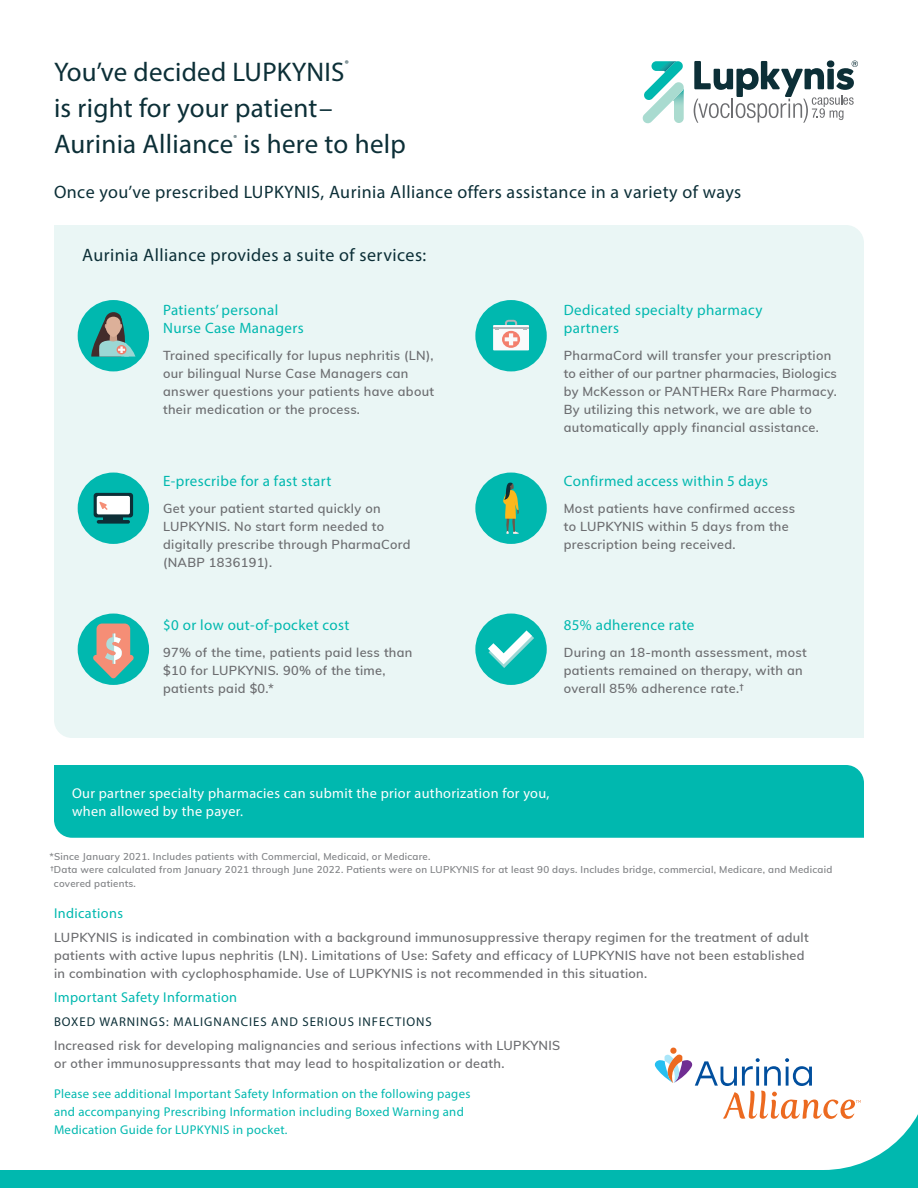
<style>
.page{position:relative;width:918px;height:1188px;background:#fff}
.page>*{position:absolute;margin:0;border:0;box-sizing:border-box;transform-origin:0 0}
.t1{font:27px/36px "Myriad Pro";letter-spacing:.01em;color:#0c2f37}
.t2{font:18px "Myriad Pro";letter-spacing:.025em;color:#0c2f37}
.teal_subhead{font:15px/18px "Myriad Pro";letter-spacing:.025em;color:#00b8af}
.body{font:14.25px/18px "Myriad Pro";letter-spacing:.025em;color:#fff}
.ISI_teal_bold{font:14.25px "Myriad Pro";letter-spacing:.025em;color:#00b8af}
.body-2{font:600 12.75px/18px "Muli";letter-spacing:.025em;color:#6c6d70}
.body_ISI{font:600 12.75px/18px "Muli";letter-spacing:.025em;color:#6c6d70}
.please_see{font:12.75px/18px "Myriad Pro";letter-spacing:.025em;color:#00b8af}
.ISI_teal_bold-2{font:12.75px "Myriad Pro";letter-spacing:.075em;color:#0c2f37}
.footnote{font:600 9.75px/13.5px "Muli";letter-spacing:.025em;color:#808285}
.t3{font:9.6px "Myriad Pro";color:#0c2f37}
.t4{font:8.7px "Myriad Pro";color:#0c2f37}
</style>
<div class="page">
<div style="left:0;top:827px;width:918px;height:361px;background:#00b8af"></div>
<div style="left:0;top:107px;width:918px;height:1063px;background:#fff"></div>
<svg style="left:0;top:107px;width:133px;height:43px"></svg>
<div style="left:54px;top:225px;width:810px;height:513px;background:#eaf6f5"></div>
<div style="left:54px;top:765px;width:810px;height:73px;background:#00b8af"></div>
<div style="left:78px;top:473px;width:71px;height:71px;background:#00b8af;border-radius:50%"></div>
<svg style="left:94px;top:493px;width:39px;height:24px"></svg>
<div style="left:97px;top:496px;width:33px;height:18px;background:#fff;border-radius:2px"></div>
<hr style="left:104px;top:517px;width:19px;height:3px;background:#0d2f37">
<svg style="left:97px;top:520px;width:33px;height:4px"></svg>
<svg style="left:99px;top:502px;width:9px;height:8px"></svg>
<div style="left:78px;top:614px;width:71px;height:71px;background:#00b8af;border-radius:50%"></div>
<div style="left:97px;top:624px;width:33px;height:37px;background:#f58e76;border-radius:6px"></div>
<svg style="left:92px;top:634px;width:43px;height:45px"></svg>
<div style="left:475px;top:300px;width:72px;height:71px;background:#00b8af;border-radius:50%"></div>
<div style="left:493px;top:325px;width:36px;height:25px;background:#f9fafb"></div>
<hr style="left:493px;top:328px;width:36px;height:1px;background:#b2b5b9">
<svg style="left:502px;top:331px;width:18px;height:17px"></svg>
<svg style="left:505px;top:320px;width:12px;height:25px"></svg>
<div style="left:475px;top:473px;width:72px;height:71px;background:#00b8af;border-radius:50%"></div>
<svg style="left:503px;top:482px;width:16px;height:52px"></svg>
<div style="left:475px;top:614px;width:72px;height:71px;background:#00b8af;border-radius:50%"></div>
<svg style="left:488px;top:630px;width:46px;height:38px"></svg>
<div style="left:78px;top:300px;width:71px;height:71px;background:#00b8af;border-radius:50%"></div>
<svg style="left:91px;top:312px;width:44px;height:45px"></svg>
<svg style="left:642px;top:61px;width:42px;height:63px"></svg>
<svg style="left:694px;top:60px;width:164px;height:63px"></svg>
<svg style="left:654px;top:1047px;width:207px;height:72px;background:#ebe5e5"></svg>
<h1 class="t3" style="left:345px;top:57px;width:6px">®</h1>
<h1 class="t1" style="left:54px;top:90px;width:353px">is right for your patient–<br>Aurinia Alliance is here to help</h1>
<h1 class="t1" style="left:54px;top:54px;width:292px">You’ve decided LUPKYNIS</h1>
<h1 class="t4" style="left:234px;top:132px;width:5px">®</h1>
<h2 class="t2" style="left:54px;top:181px;width:689px">Once you’ve prescribed LUPKYNIS, Aurinia Alliance offers assistance in a variety of ways</h2>
<h2 class="t2" style="left:82px;top:244px;width:346px">Aurinia Alliance provides a suite of services:</h2>
<p class="teal_subhead" style="left:163px;top:301px;width:142px">Patients’ personal<br>Nurse Case Managers</p>
<p class="body-2" style="left:163px;top:346px;width:273px">Trained specifically for lupus nephritis (LN), our bilingual Nurse Case Managers can answer questions your patients have about their medication or the process.</p>
<p class="teal_subhead" style="left:163px;top:472px;width:170px">E-prescribe for a fast start</p>
<p class="body-2" style="left:163px;top:499px;width:249px">Get your patient started quickly on<br>LUPKYNIS. No start form needed to digitally prescribe through PharmaCord (NABP 1836191).</p>
<p class="teal_subhead" style="left:163px;top:616px;width:188px">$0 or low out-of-pocket cost</p>
<p class="body-2" style="left:163px;top:643px;width:251px">97% of the time, patients paid less than $10 for LUPKYNIS. 90% of the time, patients paid $0.*</p>
<p class="teal_subhead" style="left:564px;top:301px;width:200px">Dedicated specialty pharmacy partners</p>
<p class="body-2" style="left:564px;top:346px;width:275px">PharmaCord will transfer your prescription to either of our partner pharmacies, Biologics by McKesson or PANTHERx Rare Pharmacy.<br>By utilizing this network, we are able to automatically apply financial assistance.</p>
<p class="teal_subhead" style="left:564px;top:472px;width:206px">Confirmed access within 5 days</p>
<p class="body-2" style="left:564px;top:499px;width:233px">Most patients have confirmed access to LUPKYNIS within 5 days from the prescription being received.</p>
<p class="teal_subhead" style="left:564px;top:616px;width:132px">85% adherence rate</p>
<p class="body-2" style="left:564px;top:643px;width:245px">During an 18-month assessment, most patients remained on therapy, with an overall 85% adherence rate.†</p>
<p class="body" style="left:72px;top:784px;width:479px">Our partner specialty pharmacies can submit the prior authorization for you, when allowed by the payer.</p>
<p class="footnote" style="left:49px;top:849px;width:383px">*Since January 2021. Includes patients with Commercial, Medicaid, or Medicare.</p>
<p class="footnote" style="left:54px;top:862px;width:780px;text-indent:-4px">†Data were calculated from January 2021 through June 2022. Patients were on LUPKYNIS for at least 90 days. Includes bridge, commercial, Medicare, and Medicaid covered patients.</p>
<p class="ISI_teal_bold" style="left:54px;top:904px;width:71px">Indications</p>
<p class="body_ISI" style="left:54px;top:928px;width:756px">LUPKYNIS is indicated in combination with a background immunosuppressive therapy regimen for the treatment of adult patients with active lupus nephritis (LN). Limitations of Use: Safety and efficacy of LUPKYNIS have not been established in combination with cyclophosphamide. Use of LUPKYNIS is not recommended in this situation.</p>
<p class="ISI_teal_bold" style="left:54px;top:988px;width:185px">Important Safety Information</p>
<p class="ISI_teal_bold-2" style="left:54px;top:1014px;width:379px">BOXED WARNINGS: MALIGNANCIES AND SERIOUS INFECTIONS</p>
<p class="body_ISI" style="left:54px;top:1036px;width:508px">Increased risk for developing malignancies and serious infections with LUPKYNIS or other immunosuppressants that may lead to hospitalization or death.</p>
<p class="please_see" style="left:54px;top:1085px;width:418px">Please see additional Important Safety Information on the following pages and accompanying Prescribing Information including Boxed Warning and<br>Medication Guide for LUPKYNIS in pocket.</p>
</div>
